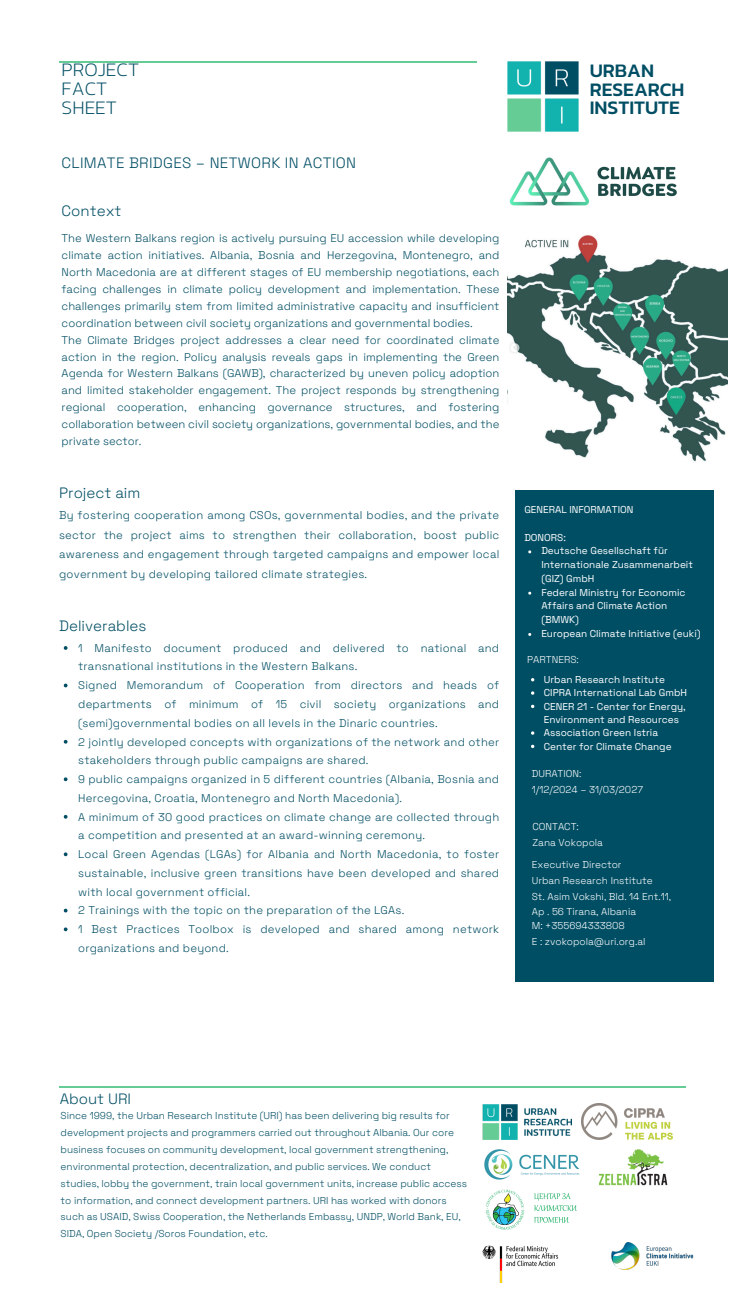
<style>
.page{position:relative;width:744px;height:1300px;background:#fff}
.page>*{position:absolute;margin:0;border:0;box-sizing:border-box;transform-origin:0 0}
.t1{font:500 19.38px/18.8px "Kanit";color:#004e64}
.t2{font:200 19.38px/18.8px "Kanit";letter-spacing:.005em;color:#004e64}
.t3{font:300 15px "Space Grotesk";color:#004e64}
.t4{font:300 15px "Space Grotesk";letter-spacing:.02em;color:#004e64}
.t5{font:300 11.25px/16.9px "Space Grotesk";color:#004e64;text-align:justify}
.t6{font:300 11.25px/18.8px "Space Grotesk";letter-spacing:.02em;color:#004e64}
.t7{font:300 10px/16.9px "Space Grotesk";color:#004e64}
.t8{font:10px/13.8px "Space Grotesk";color:#fff}
.t9{font:300 10px/16px "Space Grotesk";color:#fff}
</style>
<div class="page">
<hr style="left:59px;top:62px;width:417px;height:1px;background:#66cc96">
<hr style="left:59px;top:1086px;width:626px;height:1px;background:#66cc96">
<div style="left:514px;top:490px;width:199px;height:492px;background:#004e64"></div>
<img style="left:507px;top:61px;width:72px;height:71px">
<img style="left:484px;top:1149px;width:96px;height:29px">
<img style="left:581px;top:1103px;width:91px;height:36px">
<img style="left:599px;top:1149px;width:69px;height:37px">
<img style="left:482px;top:1242px;width:212px;height:40px">
<img style="left:482px;top:1104px;width:89px;height:35px">
<img style="left:485px;top:1189px;width:91px;height:41px">
<img style="left:509px;top:157px;width:168px;height:49px">
<img style="left:507px;top:235px;width:220px;height:227px">
<svg style="left:64px;top:646px;width:3px;height:4px"></svg>
<svg style="left:64px;top:683px;width:3px;height:4px"></svg>
<svg style="left:64px;top:777px;width:3px;height:4px"></svg>
<svg style="left:64px;top:852px;width:3px;height:4px"></svg>
<svg style="left:64px;top:927px;width:3px;height:4px"></svg>
<p class="t2" style="left:62px;top:60px;width:79px">PROJECT<br>FACT<br>SHEET</p>
<p class="t1" style="left:589px;top:61px;width:96px">URBAN<br>RESEARCH<br>INSTITUTE</p>
<h1 class="t4" style="left:62px;top:153px;width:296px">CLIMATE BRIDGES – NETWORK IN ACTION</h1>
<p class="t3" style="left:62px;top:201px;width:61px">Context</p>
<p class="t5" style="left:62px;top:230px;width:439px;text-align:left">The Western Balkans region is actively pursuing EU accession while developing climate action initiatives. Albania, Bosnia and Herzegovina, Montenegro, and North Macedonia are at different stages of EU membership negotiations, each facing challenges in climate policy development and implementation. These challenges primarily stem from limited administrative capacity and insufficient coordination between civil society organizations and governmental bodies.<br>The Climate Bridges project addresses a clear need for coordinated climate action in the region. Policy analysis reveals gaps in implementing the Green Agenda for Western Balkans (GAWB), characterized by uneven policy adoption and limited stakeholder engagement. The project responds by strengthening regional cooperation, enhancing governance structures, and fostering collaboration between civil society organizations, governmental bodies, and the private sector.</p>
<p class="t3" style="left:59px;top:483px;width:83px">Project aim</p>
<p class="t5" style="left:59px;top:505px;width:441px;line-height:19.6px">By fostering cooperation among CSOs, governmental bodies, and the private sector the project aims to strengthen their collaboration, boost public awareness and engagement through targeted campaigns and empower local government by developing tailored climate strategies.</p>
<p class="t3" style="left:59px;top:616px;width:89px">Deliverables</p>
<h4 class="t6" style="left:78px;top:638px;width:422px">1 Manifesto document produced and delivered to national and transnational institutions in the Western Balkans.</h4>
<p class="t5" style="left:78px;top:676px;width:422px;line-height:18.8px">Signed Memorandum of Cooperation from directors and heads of departments of minimum of 15 civil society organizations and (semi)governmental bodies on all levels in the Dinaric countries.</p>
<p class="t6" style="left:78px;top:732px;width:422px">2 jointly developed concepts with organizations of the network and other stakeholders through public campaigns are shared.</p>
<p class="t6" style="left:78px;top:769px;width:422px">9 public campaigns organized in 5 different countries (Albania, Bosnia and<br>Hercegovina, Croatia, Montenegro and North Macedonia).</p>
<p class="t6" style="left:78px;top:807px;width:422px">A minimum of 30 good practices on climate change are collected through a competition and presented at an award-winning ceremony.</p>
<p class="t5" style="left:78px;top:844px;width:422px;line-height:18.8px">Local Green Agendas (LGAs) for Albania and North Macedonia, to foster sustainable, inclusive green transitions have been developed and shared with local government official.</p>
<p class="t6" style="left:78px;top:901px;width:327px">2 Trainings with the topic on the preparation of the LGAs.</p>
<p class="t6" style="left:78px;top:919px;width:422px">1 Best Practices Toolbox is developed and shared among network organizations and beyond.</p>
<h6 class="t8" style="left:524px;top:502px;width:110px">GENERAL INFORMATION</h6>
<h6 class="t8" style="left:524px;top:530px;width:43px">DONORS:</h6>
<p class="t8" style="left:541px;top:544px;width:153px">Deutsche Gesellschaft für<br>Internationale Zusammenarbeit (GIZ) GmbH</p>
<p class="t8" style="left:541px;top:585px;width:145px">Federal Ministry for Economic<br>Affairs and Climate Action (BMWK)</p>
<p class="t8" style="left:541px;top:626px;width:161px">European Climate Initiative (euki)</p>
<p class="t9" style="left:527px;top:651px;width:53px">PARTNERS:</p>
<p class="t8" style="left:543px;top:672px;width:122px">Urban Research Institute</p>
<p class="t8" style="left:543px;top:686px;width:145px">CIPRA International Lab GmbH</p>
<p class="t8" style="left:543px;top:699px;width:143px;line-height:13.4px">CENER 21 - Center for Energy,<br>Environment and Resources</p>
<p class="t8" style="left:543px;top:726px;width:116px">Association Green Istria</p>
<h6 class="t8" style="left:543px;top:739px;width:129px">Center for Climate Change</h6>
<h6 class="t9" style="left:531px;top:765px;width:113px">DURATION:<br>1/12/2024 – 31/03/2027</h6>
<p class="t9" style="left:532px;top:818px;width:48px">CONTACT:</p>
<p class="t9" style="left:532px;top:834px;width:72px">Zana Vokopola</p>
<p class="t9" style="left:531px;top:856px;width:91px">Executive Director</p>
<p class="t9" style="left:531px;top:873px;width:122px">Urban Research Institute</p>
<p class="t9" style="left:531px;top:888px;width:141px">St. Asim Vokshi, Bld. 14 Ent.11,</p>
<p class="t9" style="left:531px;top:903px;width:106px">Ap . 56 Tirana, Albania</p>
<p class="t9" style="left:531px;top:918px;width:95px">M: +355694333808</p>
<p class="t9" style="left:531px;top:933px;width:115px">E : zvokopola@uri.org.al</p>
<p class="t3" style="left:60px;top:1089px;width:73px">About URI</p>
<p class="t7" style="left:61px;top:1107px;width:408px">Since 1999, the Urban Research Institute (URI) has been delivering big results for development projects and programmers carried out throughout Albania. Our core business focuses on community development, local government strengthening, environmental protection, decentralization, and public services. We conduct studies, lobby the government, train local government units, increase public access to information, and connect development partners. URI has worked with donors such as USAID, Swiss Cooperation, the Netherlands Embassy, UNDP, World Bank, EU, SIDA, Open Society /Soros Foundation, etc.</p>
</div>
